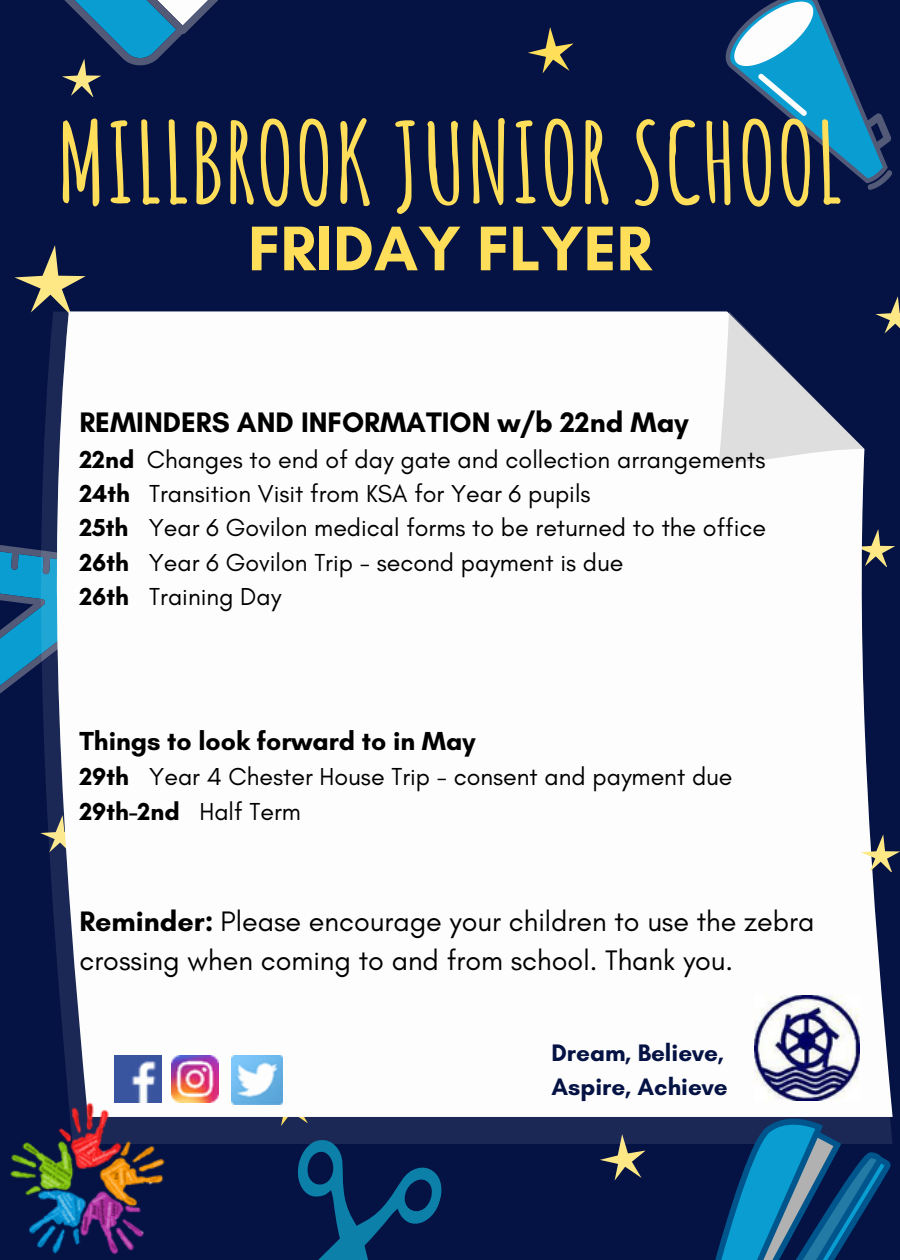
<style>
.page{position:relative;width:900px;height:1260px;background:#041244}
.page>*{position:absolute;margin:0;border:0;box-sizing:border-box;transform-origin:0 0}
.t1{font:700 109.75px "Amatic SC";color:#ffde59}
.t2{font:700 64.25px "Glacial Indifference";color:#ffde59}
.t3{font:28.75px/39.5px "Glacial Indifference";color:#000}
.t4{font:700 28.75px "Glacial Indifference";color:#000}
.t5{font:700 26.5px "Glacial Indifference";color:#000}
.t6{font:25px "Glacial Indifference";color:#000}
.t7{font:700 25px "Glacial Indifference";color:#000}
.t8{font:700 24.25px "Glacial Indifference";color:#041244}
.s1{font-weight:700}
.s2{font-weight:400}
</style>
<div class="page">
<svg style="left:725px;top:0;width:168px;height:190px"></svg>
<svg style="left:0;top:545px;width:41px;height:149px;fill:#099dd1"></svg>
<svg style="left:14px;top:245px;width:72px;height:68px"></svg>
<svg style="left:528px;top:27px;width:46px;height:47px"></svg>
<svg style="left:62px;top:0;width:156px;height:96px"></svg>
<div style="left:44px;top:312px;width:849px;height:805px;background:#fdfdfd"></div>
<svg style="left:719px;top:312px;width:145px;height:151px"></svg>
<svg style="left:249px;top:1076px;width:200px;height:184px"></svg>
<svg style="left:596px;top:1101px;width:297px;height:159px"></svg>
<svg style="left:861px;top:834px;width:39px;height:38px"></svg>
<svg style="left:875px;top:296px;width:25px;height:38px"></svg>
<img style="left:754px;top:996px;width:105px;height:105px">
<img style="left:10px;top:1092px;width:174px;height:162px">
<img style="left:114px;top:1056px;width:47px;height:46px">
<img style="left:171px;top:1056px;width:47px;height:46px">
<img style="left:231px;top:1056px;width:51px;height:48px">
<p class="t1" style="left:57px;top:92px;width:788px">MILLBROOK JUNIOR SCHOOL</p>
<p class="t2" style="left:248px;top:209px;width:405px">FRIDAY FLYER</p>
<p class="t4" style="left:79px;top:405px;width:611px">REMINDERS AND INFORMATION w/b 22nd May</p>
<p class="t6" style="left:79px;top:444px;width:688px"><span class="s1">22nd</span> Changes to end of day gate and collection arrangements</p>
<p class="t6" style="left:79px;top:478px;width:513px"><span class="s1">24th</span> Transition Visit from KSA for Year 6 pupils</p>
<p class="t6" style="left:79px;top:513px;width:688px"><span class="s1">25th</span> Year 6 Govilon medical forms to be returned to the office</p>
<p class="t6" style="left:79px;top:547px;width:546px"><span class="s1">26th</span> Year 6 Govilon Trip - second payment is due</p>
<p class="t6" style="left:79px;top:582px;width:203px"><span class="s1">26th</span> Training Day</p>
<p class="t5" style="left:79px;top:724px;width:398px">Things to look forward to in May</p>
<p class="t6" style="left:79px;top:762px;width:655px"><span class="s1">29th</span> Year 4 Chester House Trip - consent and payment due</p>
<p class="t7" style="left:79px;top:796px;width:223px">29th-2nd <span class="s2">Half Term</span></p>
<p class="t3" style="left:79px;top:901px;width:737px"><span class="s1">Reminder:</span> Please encourage your children to use the zebra crossing when coming to and from school. Thank you.</p>
<p class="t8" style="left:552px;top:1038px;width:174px">Dream, Believe,</p>
<p class="t8" style="left:552px;top:1072px;width:178px">Aspire, Achieve</p>
</div>
